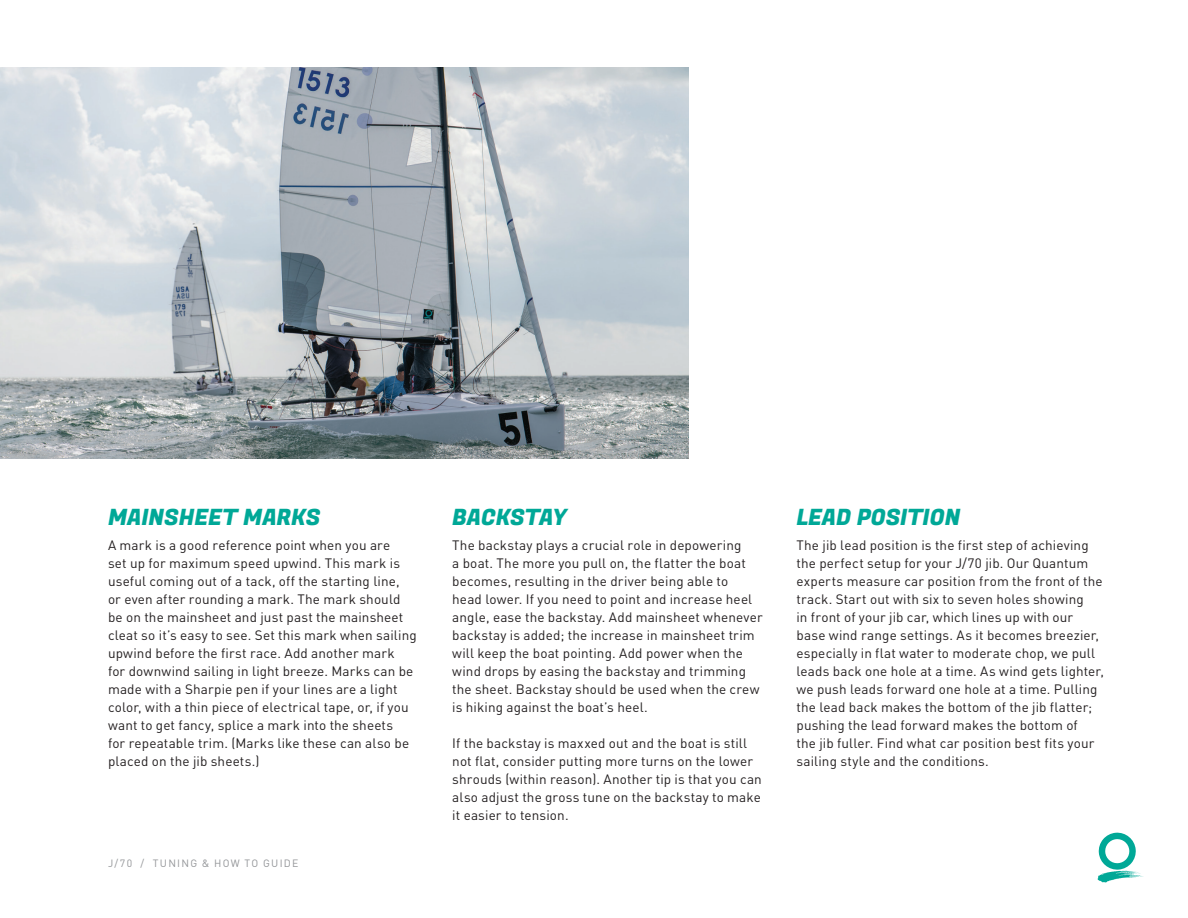
<style>
.page{position:relative;width:1188px;height:918px;background:#fff}
.page>*{position:absolute;margin:0;border:0;box-sizing:border-box;transform-origin:0 0}
.t1{font:22.5px "Fugaz One";letter-spacing:-.005em;color:#00a897}
.t2{font:13.5px/18px "DINOT";letter-spacing:.01em;color:#231f20}
.t3{font:10.5px "DINOT";letter-spacing:.12em;color:#939598}
</style>
<div class="page">
<img style="left:0;top:68px;width:688px;height:391px">
<svg style="left:1097px;top:832px;width:47px;height:51px"></svg>
<h1 class="t1" style="left:108px;top:502px;width:214px">MAINSHEET MARKS</h1>
<p class="t2" style="left:108px;top:535px;width:310px">A mark is a good reference point when you are<br>set up for maximum speed upwind. This mark is useful coming out of a tack, off the starting line,<br>or even after rounding a mark. The mark should be on the mainsheet and just past the mainsheet cleat so it’s easy to see. Set this mark when sailing upwind before the first race. Add another mark<br>for downwind sailing in light breeze. Marks can be made with a Sharpie pen if your lines are a light color, with a thin piece of electrical tape, or, if you want to get fancy, splice a mark into the sheets<br>for repeatable trim. (Marks like these can also be placed on the jib sheets.)</p>
<p class="t3" style="left:108px;top:855px;width:192px">J/70 / TUNING &amp; HOW TO GUIDE</p>
<h1 class="t1" style="left:452px;top:502px;width:116px">BACKSTAY</h1>
<p class="t2" style="left:452px;top:535px;width:312px">The backstay plays a crucial role in depowering<br>a boat. The more you pull on, the flatter the boat becomes, resulting in the driver being able to<br>head lower. If you need to point and increase heel angle, ease the backstay. Add mainsheet whenever backstay is added; the increase in mainsheet trim will keep the boat pointing. Add power when the wind drops by easing the backstay and trimming the sheet. Backstay should be used when the crew is hiking against the boat’s heel.</p>
<p class="t2" style="left:452px;top:733px;width:311px">If the backstay is maxxed out and the boat is still not flat, consider putting more turns on the lower shrouds (within reason). Another tip is that you can also adjust the gross tune on the backstay to make it easier to tension.</p>
<h1 class="t1" style="left:796px;top:502px;width:165px">LEAD POSITION</h1>
<p class="t2" style="left:796px;top:535px;width:309px">The jib lead position is the first step of achieving the perfect setup for your J/70 jib. Our Quantum experts measure car position from the front of the track. Start out with six to seven holes showing<br>in front of your jib car, which lines up with our base wind range settings. As it becomes breezier, especially in flat water to moderate chop, we pull leads back one hole at a time. As wind gets lighter, we push leads forward one hole at a time. Pulling the lead back makes the bottom of the jib flatter; pushing the lead forward makes the bottom of<br>the jib fuller. Find what car position best fits your sailing style and the conditions.</p>
</div>
